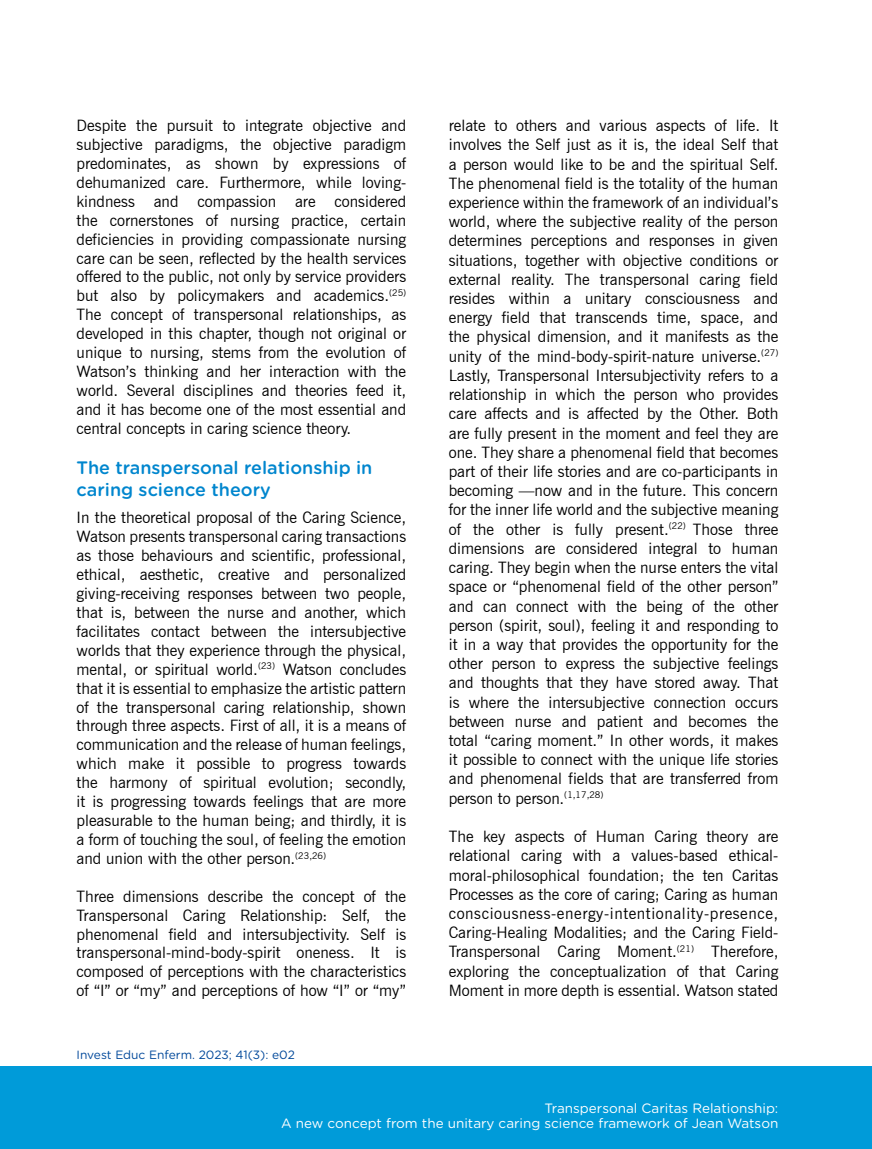
<style>
.page{position:relative;width:872px;height:1149px;background:#fff}
.page>*{position:absolute;margin:0;border:0;box-sizing:border-box;transform-origin:0 0}
.t1{font:500 18px/21.6px "Gotham Rounded";color:#0086ce}
.t2{font:15.75px/19.2px "News Gothic BT";color:#000;text-align:justify}
.t3{font:13.5px/15px "Gotham Rounded";color:#fff;text-align:right}
.t4{font:12px "Gotham Rounded";color:#00489a}
</style>
<div class="page">
<div style="left:0;top:1065px;width:871px;height:83px;background:#009bd9"></div>
<p class="t2" style="left:77px;top:116px;width:331px">Despite the pursuit to integrate objective and subjective paradigms, the objective paradigm predominates, as shown by expressions of dehumanized care. Furthermore, while loving&shy;kindness and compassion are considered the cornerstones of nursing practice, certain deficiencies in providing compassionate nursing care can be seen, reflected by the health services offered to the public, not only by service providers but also by policymakers and academics.<sup>(25)<br></sup>The concept of transpersonal relationships, as developed in this chapter, though not original or unique to nursing, stems from the evolution of Watson’s thinking and her interaction with the world. Several disciplines and theories feed it, and it has become one of the most essential and central concepts in caring science theory.</p>
<p class="t1" style="left:77px;top:456px;width:297px">The transpersonal relationship in caring science theory</p>
<p class="t2" style="left:77px;top:508px;width:331px">In the theoretical proposal of the Caring Science, Watson presents transpersonal caring transactions as those behaviours and scientific, professional, ethical, aesthetic, creative and personalized giving-receiving responses between two people, that is, between the nurse and another, which facilitates contact between the intersubjective worlds that they experience through the physical, mental, or spiritual world.<sup>(23)</sup> Watson concludes that it is essential to emphasize the artistic pattern of the transpersonal caring relationship, shown through three aspects. First of all, it is a means of communication and the release of human feelings, which make it possible to progress towards the harmony of spiritual evolution; secondly, it is progressing towards feelings that are more pleasurable to the human being; and thirdly, it is a form of touching the soul, of feeling the emotion and union with the other person.<sup>(23,26)</sup></p>
<p class="t2" style="left:77px;top:886px;width:331px">Three dimensions describe the concept of the Transpersonal Caring Relationship: Self, the phenomenal field and intersubjectivity. Self is transpersonal-mind-body-spirit oneness. It is composed of perceptions with the characteristics of “I” or “my” and perceptions of how “I” or “my”</p>
<p class="t4" style="left:77px;top:1046px;width:220px">Invest Educ Enferm. 2023; 41(3): e02</p>
<p class="t2" style="left:449px;top:116px;width:331px">relate to others and various aspects of life. It involves the Self just as it is, the ideal Self that a person would like to be and the spiritual Self.<br>The phenomenal field is the totality of the human experience within the framework of an individual’s world, where the subjective reality of the person determines perceptions and responses in given situations, together with objective conditions or external reality. The transpersonal caring field resides within a unitary consciousness and energy field that transcends time, space, and the physical dimension, and it manifests as the unity of the mind-body-spirit-nature universe.<sup>(27)<br></sup>Lastly, Transpersonal Intersubjectivity refers to a relationship in which the person who provides care affects and is affected by the Other. Both are fully present in the moment and feel they are one. They share a phenomenal field that becomes part of their life stories and are co-participants in becoming —now and in the future. This concern for the inner life world and the subjective meaning of the other is fully present.<sup>(22)</sup> Those three dimensions are considered integral to human caring. They begin when the nurse enters the vital space or “phenomenal field of the other person” and can connect with the being of the other person (spirit, soul), feeling it and responding to it in a way that provides the opportunity for the other person to express the subjective feelings and thoughts that they have stored away. That is where the intersubjective connection occurs between nurse and patient and becomes the total “caring moment.” In other words, it makes it possible to connect with the unique life stories and phenomenal fields that are transferred from person to person.<sup>(1,17,28)</sup></p>
<p class="t2" style="left:449px;top:826px;width:331px">The key aspects of Human Caring theory are relational caring with a values-based ethical&shy;moral-philosophical foundation; the ten Caritas Processes as the core of caring; Caring as human consciousness-energy-intentionality-presence, Caring-Healing Modalities; and the Caring Field-Transpersonal Caring Moment.<sup>(21)</sup> Therefore, exploring the conceptualization of that Caring Moment in more depth is essential. Watson stated</p>
<p class="t3" style="left:281px;top:1099px;width:498px">Transpersonal Caritas Relationship:<br>A new concept from the unitary caring science framework of Jean Watson</p>
</div>
